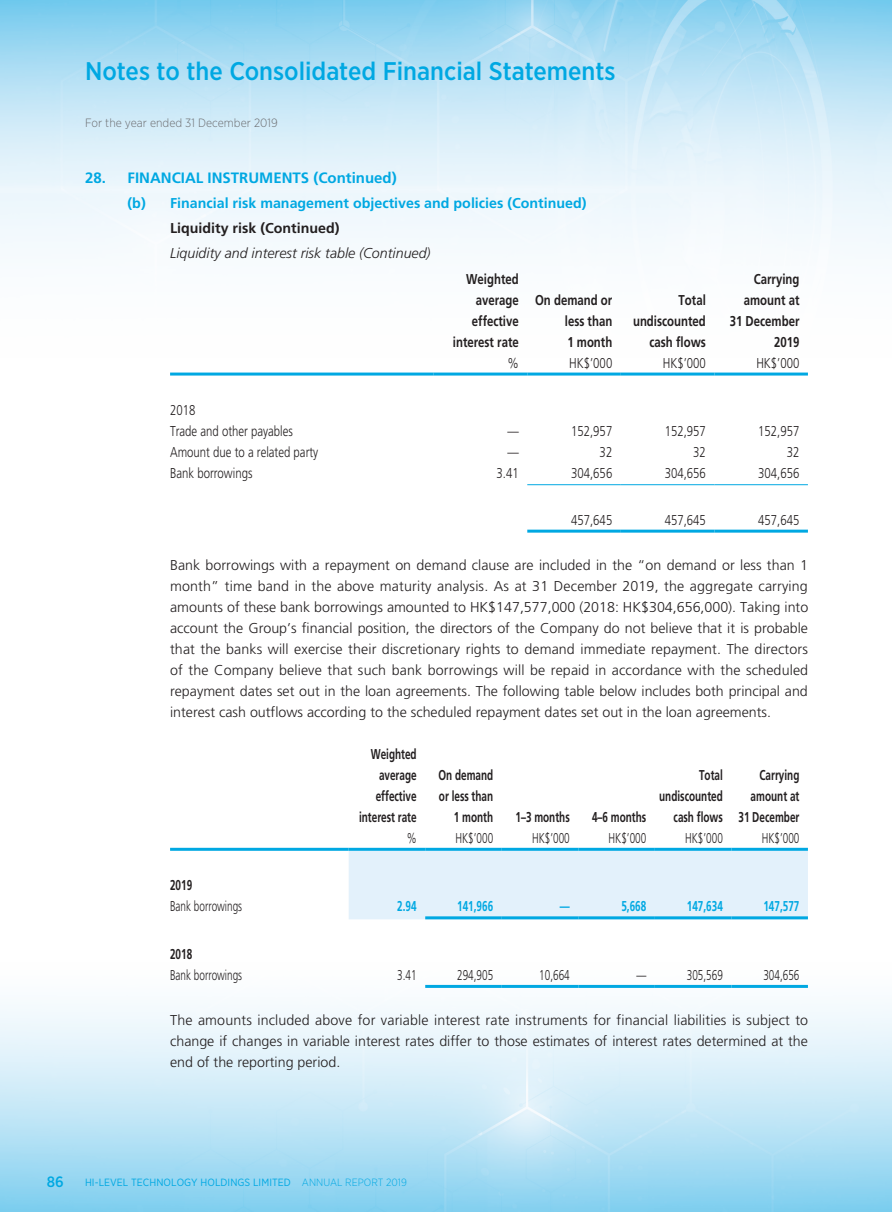
<style>
.page{position:relative;width:893px;height:1212px;background:#fff}
.page>*{position:absolute;margin:0;border:0;box-sizing:border-box;transform-origin:0 0}
.t1{font:500 25.5px "Gotham Narrow";color:#00a8e2}
._01_H1{font:700 15px "Frutiger LT Std";color:#00a8e2}
.t2{font:500 15px "Gotham Narrow";color:#00a8e2}
._00_txt{font:300 14.25px/21px "Frutiger LT Std";color:#231f20;text-align:justify}
._50_Table_txt{font:300 14.25px "Frutiger LT Std";color:#231f20;scale:.8 1}
._50_Table_txt-2{font:700 14.25px/21px "Frutiger LT Std";color:#231f20;text-align:right;scale:.7 1}
._50_Table_txt-3{font:700 14.25px/21px "Frutiger LT Std";color:#231f20;text-align:right;scale:.8 1}
._50_Table_txt-4{font:300 14.25px "Frutiger LT Std";color:#231f20;scale:.7 1}
._02_H2{font:700 14.25px "Frutiger LT Std";color:#00a8e2}
._04_H4{font:italic 300 14.25px "Frutiger LT Std";color:#231f20}
._50_Table_txt-5{font:700 14.25px "Frutiger LT Std";color:#00a8e2;scale:.7 1}
._03_H3{font:700 14.25px "Frutiger LT Std";color:#231f20}
.t3{font:300 12px "Gotham Narrow";letter-spacing:.005em;color:#6c6d70}
.t4{font:10.5px "Gotham Narrow";letter-spacing:.005em;color:#00a8e2}
.s1{font-weight:300}
</style>
<div class="page">
<img style="left:0;top:0;width:892px;height:248px">
<hr style="left:170px;top:373px;width:264px;height:3px;background:#00a8e2">
<hr style="left:434px;top:373px;width:93px;height:3px;background:#00a8e2">
<hr style="left:527px;top:373px;width:94px;height:3px;background:#00a8e2">
<hr style="left:621px;top:373px;width:93px;height:3px;background:#00a8e2">
<hr style="left:714px;top:373px;width:94px;height:3px;background:#00a8e2">
<hr style="left:527px;top:484px;width:94px;height:1px;background:#00a8e2">
<hr style="left:621px;top:484px;width:93px;height:1px;background:#00a8e2">
<hr style="left:714px;top:484px;width:94px;height:1px;background:#00a8e2">
<hr style="left:527px;top:530px;width:94px;height:3px;background:#00a8e2">
<hr style="left:621px;top:530px;width:93px;height:3px;background:#00a8e2">
<hr style="left:714px;top:530px;width:94px;height:3px;background:#00a8e2">
<div style="left:349px;top:851px;width:459px;height:68px;background:#e3f1fb"></div>
<hr style="left:170px;top:848px;width:179px;height:3px;background:#00a8e2">
<hr style="left:349px;top:848px;width:76px;height:3px;background:#00a8e2">
<hr style="left:425px;top:848px;width:77px;height:3px;background:#00a8e2">
<hr style="left:502px;top:848px;width:76px;height:3px;background:#00a8e2">
<hr style="left:578px;top:848px;width:77px;height:3px;background:#00a8e2">
<hr style="left:655px;top:848px;width:76px;height:3px;background:#00a8e2">
<hr style="left:731px;top:848px;width:77px;height:3px;background:#00a8e2">
<hr style="left:425px;top:916px;width:77px;height:3px;background:#00a8e2">
<hr style="left:502px;top:916px;width:76px;height:3px;background:#00a8e2">
<hr style="left:578px;top:916px;width:77px;height:3px;background:#00a8e2">
<hr style="left:655px;top:916px;width:76px;height:3px;background:#00a8e2">
<hr style="left:731px;top:916px;width:77px;height:3px;background:#00a8e2">
<hr style="left:425px;top:985px;width:77px;height:3px;background:#00a8e2">
<hr style="left:502px;top:985px;width:76px;height:3px;background:#00a8e2">
<hr style="left:578px;top:985px;width:77px;height:3px;background:#00a8e2">
<hr style="left:655px;top:985px;width:76px;height:3px;background:#00a8e2">
<hr style="left:731px;top:985px;width:77px;height:3px;background:#00a8e2">
<h1 class="t1" style="left:85px;top:55px;width:532px">Notes to the Consolidated Financial Statements</h1>
<p class="t3" style="left:85px;top:115px;width:194px">For the year ended 31 December 2019</p>
<p class="_01_H1" style="left:85px;top:169px;width:313px">28. FINANCIAL INSTRUMENTS (Continued)</p>
<p class="_02_H2" style="left:128px;top:194px;width:461px">(b) Financial risk management objectives and policies (Continued)</p>
<p class="_03_H3" style="left:170px;top:220px;width:171px">Liquidity risk (Continued)</p>
<p class="_04_H4" style="left:170px;top:245px;width:262px">Liquidity and interest risk table (Continued)</p>
<p class="_50_Table_txt-3" style="left:453px;top:268px;width:84px">Weighted average effective interest rate</p>
<p class="_50_Table_txt-3" style="left:535px;top:289px;width:98px">On demand or less than</p>
<p class="_50_Table_txt-3" style="left:567px;top:331px;width:58px">1 month</p>
<p class="_50_Table_txt-3" style="left:633px;top:289px;width:93px">Total undiscounted cash flows</p>
<p class="_50_Table_txt-3" style="left:744px;top:268px;width:71px">Carrying amount at</p>
<p class="_50_Table_txt-3" style="left:730px;top:310px;width:89px">31 December</p>
<p class="_50_Table_txt-3" style="left:774px;top:331px;width:33px">2019</p>
<p class="_50_Table_txt" style="left:507px;top:355px;width:16px">%</p>
<p class="_50_Table_txt" style="left:569px;top:355px;width:55px">HK$’000</p>
<p class="_50_Table_txt" style="left:663px;top:355px;width:55px">HK$’000</p>
<p class="_50_Table_txt" style="left:756px;top:355px;width:55px">HK$’000</p>
<p class="_50_Table_txt" style="left:170px;top:402px;width:33px">2018</p>
<p class="_50_Table_txt" style="left:170px;top:423px;width:155px">Trade and other payables</p>
<p class="_50_Table_txt" style="left:507px;top:423px;width:16px">—</p>
<p class="_50_Table_txt" style="left:571px;top:423px;width:53px">152,957</p>
<p class="_50_Table_txt" style="left:665px;top:423px;width:53px">152,957</p>
<p class="_50_Table_txt" style="left:758px;top:423px;width:53px">152,957</p>
<p class="_50_Table_txt" style="left:170px;top:444px;width:187px">Amount due to a related party</p>
<p class="_50_Table_txt" style="left:507px;top:444px;width:16px">—</p>
<p class="_50_Table_txt" style="left:600px;top:444px;width:17px">32</p>
<p class="_50_Table_txt" style="left:693px;top:444px;width:17px">32</p>
<p class="_50_Table_txt" style="left:787px;top:444px;width:17px">32</p>
<p class="_50_Table_txt" style="left:170px;top:465px;width:104px">Bank borrowings</p>
<p class="_50_Table_txt" style="left:497px;top:465px;width:29px">3.41</p>
<p class="_50_Table_txt" style="left:571px;top:465px;width:53px">304,656</p>
<p class="_50_Table_txt" style="left:665px;top:465px;width:53px">304,656</p>
<p class="_50_Table_txt" style="left:758px;top:465px;width:53px">304,656</p>
<p class="_50_Table_txt" style="left:571px;top:512px;width:53px">457,645</p>
<p class="_50_Table_txt" style="left:665px;top:512px;width:53px">457,645</p>
<p class="_50_Table_txt" style="left:758px;top:512px;width:53px">457,645</p>
<p class="_00_txt" style="left:170px;top:555px;width:640px">Bank borrowings with a repayment on demand clause are included in the “on demand or less than 1 month” time band in the above maturity analysis. As at 31 December 2019, the aggregate carrying amounts of these bank borrowings amounted to HK$147,577,000 (2018: HK$304,656,000). Taking into account the Group’s financial position, the directors of the Company do not believe that it is probable that the banks will exercise their discretionary rights to demand immediate repayment. The directors of the Company believe that such bank borrowings will be repaid in accordance with the scheduled repayment dates set out in the loan agreements. The following table below includes both principal and interest cash outflows according to the scheduled repayment dates set out in the loan agreements.</p>
<p class="_50_Table_txt-2" style="left:359px;top:743px;width:84px">Weighted average effective interest rate</p>
<p class="_50_Table_txt-2" style="left:438px;top:764px;width:80px">On demand</p>
<p class="_50_Table_txt-2" style="left:439px;top:785px;width:79px">or less than</p>
<p class="_50_Table_txt-2" style="left:454px;top:806px;width:58px">1 month</p>
<p class="_50_Table_txt-2" style="left:515px;top:806px;width:79px">1–3 months</p>
<p class="_50_Table_txt-2" style="left:592px;top:806px;width:79px">4–6 months</p>
<p class="_50_Table_txt-2" style="left:659px;top:764px;width:93px">Total undiscounted cash flows</p>
<p class="_50_Table_txt-2" style="left:751px;top:764px;width:71px">Carrying amount at</p>
<p class="_50_Table_txt-2" style="left:738px;top:806px;width:89px">31 December</p>
<p class="_50_Table_txt-4" style="left:407px;top:830px;width:16px">%</p>
<p class="_50_Table_txt-4" style="left:456px;top:830px;width:55px">HK$’000</p>
<p class="_50_Table_txt-4" style="left:532px;top:830px;width:55px">HK$’000</p>
<p class="_50_Table_txt-4" style="left:609px;top:830px;width:55px">HK$’000</p>
<p class="_50_Table_txt-4" style="left:685px;top:830px;width:55px">HK$’000</p>
<p class="_50_Table_txt-4" style="left:762px;top:830px;width:55px">HK$’000</p>
<p class="_50_Table_txt-2" style="left:170px;top:875px;width:33px">2019</p>
<p class="_50_Table_txt-4" style="left:170px;top:898px;width:104px">Bank borrowings</p>
<p class="_50_Table_txt-5" style="left:397px;top:898px;width:29px">2.94</p>
<p class="_50_Table_txt-5" style="left:457px;top:898px;width:53px">141,966</p>
<p class="_50_Table_txt-5" style="left:560px;top:898px;width:16px">—</p>
<p class="_50_Table_txt-5" style="left:621px;top:898px;width:37px">5,668</p>
<p class="_50_Table_txt-5" style="left:687px;top:898px;width:53px">147,634</p>
<p class="_50_Table_txt-5" style="left:763px;top:898px;width:53px">147,577</p>
<p class="_50_Table_txt-2" style="left:170px;top:943px;width:33px">2018</p>
<p class="_50_Table_txt-4" style="left:170px;top:967px;width:104px">Bank borrowings</p>
<p class="_50_Table_txt-4" style="left:397px;top:967px;width:29px">3.41</p>
<p class="_50_Table_txt-4" style="left:457px;top:967px;width:53px">294,905</p>
<p class="_50_Table_txt-4" style="left:539px;top:967px;width:45px">10,664</p>
<p class="_50_Table_txt-4" style="left:636px;top:967px;width:16px">—</p>
<p class="_50_Table_txt-4" style="left:687px;top:967px;width:53px">305,569</p>
<p class="_50_Table_txt-4" style="left:763px;top:967px;width:53px">304,656</p>
<p class="_00_txt" style="left:170px;top:1010px;width:640px">The amounts included above for variable interest rate instruments for financial liabilities is subject to change if changes in variable interest rates differ to those estimates of interest rates determined at the end of the reporting period.</p>
<p class="t2" style="left:47px;top:1172px;width:19px">86</p>
<p class="t4" style="left:85px;top:1176px;width:323px">HI-LEVEL TECHNOLOGY HOLDINGS LIMITED <span class="s1">ANNUAL REPORT 2019</span></p>
</div>
